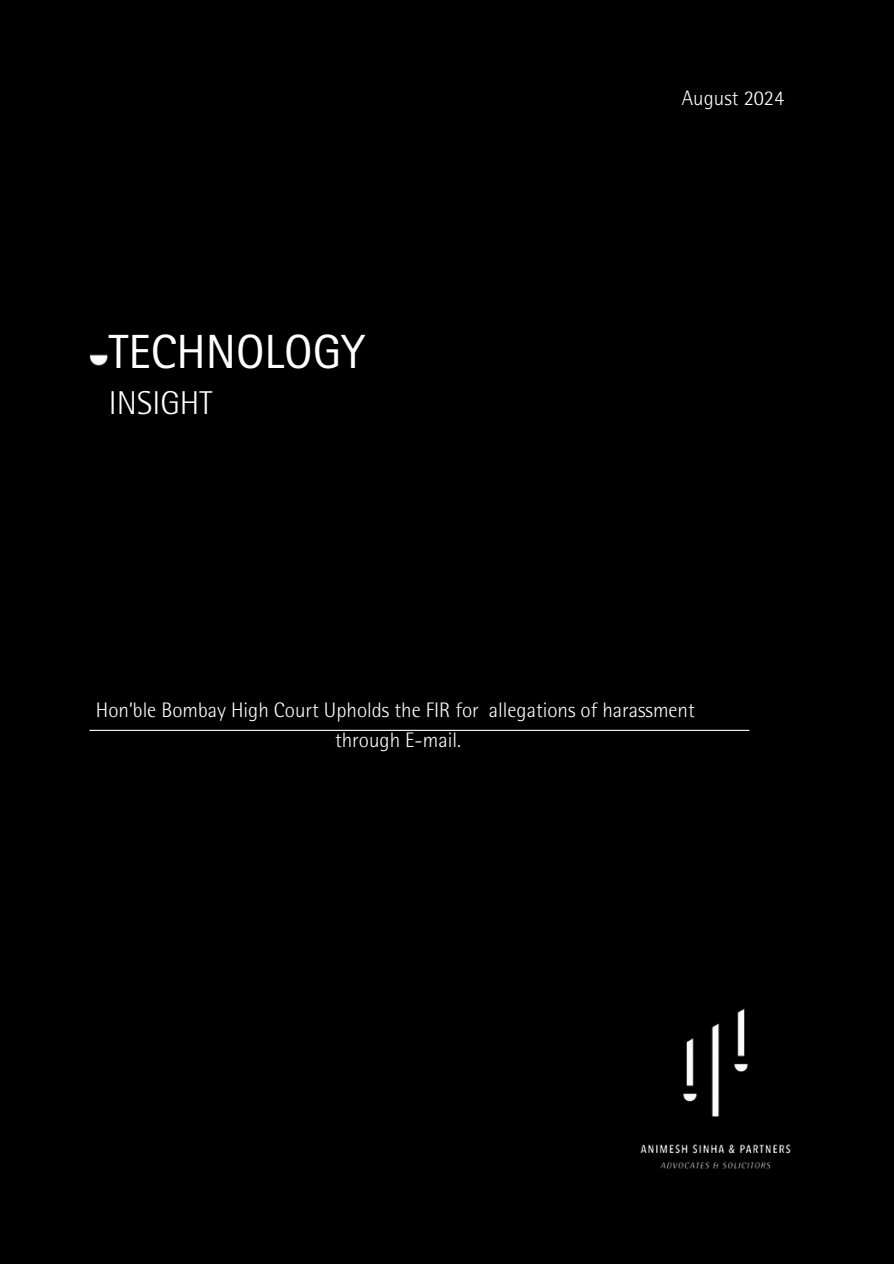
<style>
.page{position:relative;width:894px;height:1264px;background:#fff}
.page>*{position:absolute;margin:0;border:0;box-sizing:border-box;transform-origin:0 0}
.t1{font:48px "Rotis Sans Serif Std";color:#fff}
.t2{font:300 33px "Rotis Semi Sans Std";color:#fff}
.t3{font:300 21px "Rotis Semi Sans Std";color:#fff}
</style>
<div class="page">
<div style="left:0;top:0;width:893px;height:1263px;background:#000"></div>
<img style="left:640px;top:1008px;width:151px;height:161px">
<hr style="left:89px;top:729px;width:660px;height:2px;background:#fff">
<img style="left:89px;top:354px;width:19px;height:12px">
<h1 class="t1" style="left:109px;top:334px;width:257px">TECHNOLOGY</h1>
<h2 class="t2" style="left:109px;top:391px;width:105px">INSIGHT</h2>
<p class="t3" style="left:681px;top:90px;width:104px">August 2024</p>
<p class="t3" style="left:96px;top:702px;width:600px">Hon’ble Bombay High Court Upholds the FIR for allegations of harassment</p>
<p class="t3" style="left:335px;top:731px;width:127px">through E-mail.</p>
</div>
